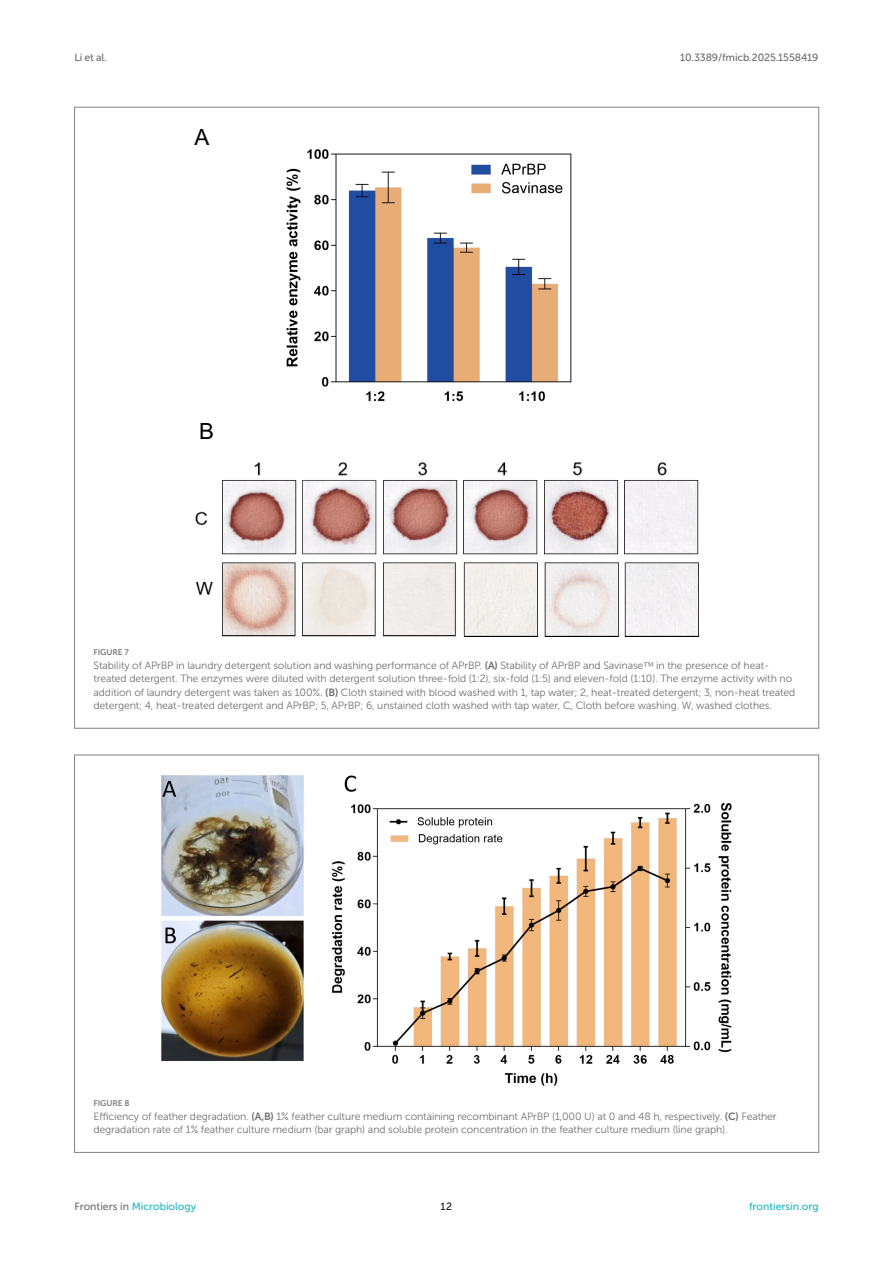
<style>
.page{position:relative;width:893px;height:1263px;background:#fff}
.page>*{position:absolute;margin:0;border:0;box-sizing:border-box;transform-origin:0 0}
.t1{font:22.35px "Arial";color:#000}
.FIG_LEG{font:10.5px/13.5px "Museo Sans 300";letter-spacing:-.01em;color:#706f70}
.t2{font:10.5px "Museo Sans 500";color:#1db5c3}
.t3{font:10.5px "Museo Sans 500";letter-spacing:-.015em;color:#706f70}
.t4{font:10.5px "Museo Sans 500";color:#1b1c1b}
.FIG_HD{font:8.25px "Museo Sans 700";letter-spacing:-.01em;color:#7e7f7f}
.s1{font-family:"Museo Sans 700"}
.s2{font-family:"STIX"}
.s3{color:#706f70}
</style>
<div class="page">
<img style="left:195px;top:149px;width:504px;height:487px">
<img style="left:161px;top:775px;width:571px;height:311px">
<p class="t3" style="left:74px;top:52px;width:34px">Li et al.</p>
<p class="t3" style="left:680px;top:52px;width:140px">10.3389/fmicb.2025.1558419</p>
<p class="t1" style="left:195px;top:123px;width:16px">A</p>
<p class="t1" style="left:199px;top:416px;width:16px">B</p>
<p class="FIG_HD" style="left:94px;top:648px;width:37px">FIGURE 7</p>
<p class="FIG_LEG" style="left:94px;top:658px;width:703px">Stability of APrBP in laundry detergent solution and washing performance of APrBP. <span class="s1">(A)</span> Stability of APrBP and Savinase<span class="s2">™</span> in the presence of heat&shy;treated detergent. The enzymes were diluted with detergent solution three-fold (1:2), six-fold (1:5) and eleven-fold (1:10). The enzyme activity with no addition of laundry detergent was taken as 100%. <span class="s1">(B)</span> Cloth stained with blood washed with 1, tap water; 2, heat-treated detergent; 3, non-heat treated detergent; 4, heat-treated detergent and APrBP; 5, APrBP; 6, unstained cloth washed with tap water, C, Cloth before washing. W, washed clothes.</p>
<p class="FIG_HD" style="left:94px;top:1099px;width:37px">FIGURE 8</p>
<p class="FIG_LEG" style="left:94px;top:1110px;width:685px">Efficiency of feather degradation. <span class="s1">(A,B)</span> 1% feather culture medium containing recombinant APrBP (1,000 U) at 0 and 48 h, respectively. <span class="s1">(C)</span> Feather degradation rate of 1% feather culture medium (bar graph) and soluble protein concentration in the feather culture medium (line graph).</p>
<p class="t2" style="left:74px;top:1200px;width:123px"><span class="s3">Frontiers in</span> Microbiology</p>
<p class="t4" style="left:441px;top:1200px;width:13px">12</p>
<p class="t2" style="left:749px;top:1200px;width:71px">frontiersin.org</p>
</div>
